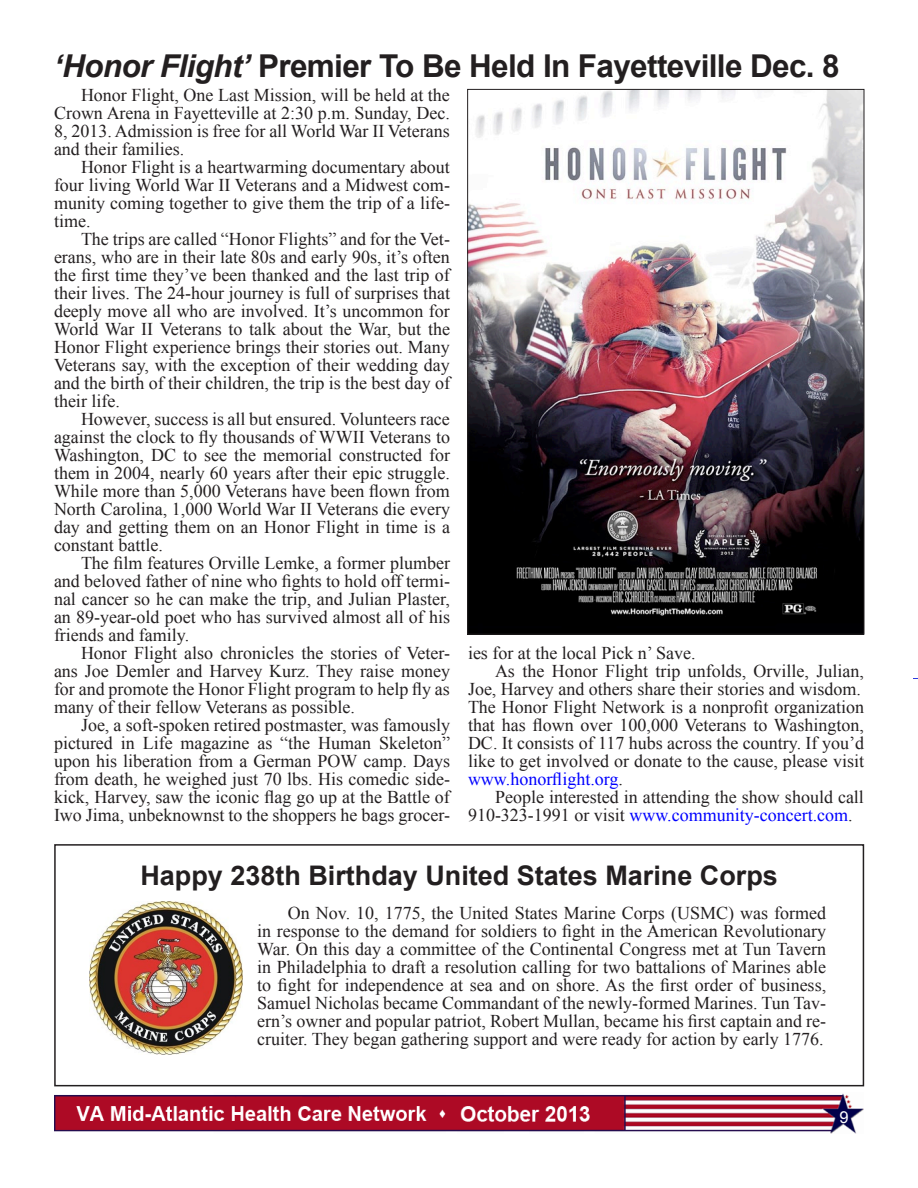
<style>
.page{position:relative;width:918px;height:1188px;background:#fff}
.page>*{position:absolute;margin:0;border:0;box-sizing:border-box;transform-origin:0 0}
.t1{font:700 31.5px "Arial";letter-spacing:-.02em;color:#231f20}
.t2{font:700 27px "Arial";color:#231f20}
.t3{font:18px/18px "Times New Roman";color:#231f20;text-align:justify}
.t4{font:16.5px "Arial";color:#fff}
.s1{font-style:italic}
.s2{color:#00f}
</style>
<div class="page">
<img style="left:54px;top:1093px;width:810px;height:41px">
<img style="left:469px;top:91px;width:393px;height:541px">
<div style="left:54px;top:844px;width:810px;height:242px;border:2px solid #231f20"></div>
<img style="left:90px;top:901px;width:153px;height:153px">
<p class="t1" style="left:54px;top:45px;width:787px"><span class="s1">‘Honor Flight’</span> Premier To Be Held In Fayetteville Dec. 8</p>
<p class="t3" style="left:54px;top:85px;width:397px;text-indent:27px">Honor Flight, One Last Mission, will be held at the Crown Arena in Fayetteville at 2:30 p.m. Sunday, Dec.<br>8, 2013. Admission is free for all World War II Veterans and their families.</p>
<p class="t3" style="left:54px;top:157px;width:398px;text-indent:27px">Honor Flight is a heartwarming documentary about four living World War II Veterans and a Midwest com&shy;munity coming together to give them the trip of a life&shy;time.</p>
<p class="t3" style="left:54px;top:229px;width:398px;text-indent:27px">The trips are called “Honor Flights” and for the Vet&shy;erans, who are in their late 80s and early 90s, it’s often the first time they’ve been thanked and the last trip of their lives. The 24-hour journey is full of surprises that deeply move all who are involved. It’s uncommon for World War II Veterans to talk about the War, but the Honor Flight experience brings their stories out. Many Veterans say, with the exception of their wedding day and the birth of their children, the trip is the best day of their life.</p>
<p class="t3" style="left:54px;top:409px;width:398px;text-indent:27px">However, success is all but ensured. Volunteers race against the clock to fly thousands of WWII Veterans to Washington, DC to see the memorial constructed for them in 2004, nearly 60 years after their epic struggle.<br>While more than 5,000 Veterans have been flown from North Carolina, 1,000 World War II Veterans die every day and getting them on an Honor Flight in time is a constant battle.</p>
<p class="t3" style="left:54px;top:553px;width:398px;text-indent:27px">The film features Orville Lemke, a former plumber and beloved father of nine who fights to hold off termi&shy;nal cancer so he can make the trip, and Julian Plaster, an 89-year-old poet who has survived almost all of his friends and family.</p>
<p class="t3" style="left:54px;top:643px;width:398px;text-indent:27px">Honor Flight also chronicles the stories of Veter&shy;ans Joe Demler and Harvey Kurz. They raise money for and promote the Honor Flight program to help fly as many of their fellow Veterans as possible.</p>
<p class="t3" style="left:54px;top:715px;width:398px;text-indent:27px">Joe, a soft-spoken retired postmaster, was famously pictured in Life magazine as “the Human Skeleton” upon his liberation from a German POW camp. Days from death, he weighed just 70 lbs. His comedic side&shy;kick, Harvey, saw the iconic flag go up at the Battle of Iwo Jima, unbeknownst to the shoppers he bags grocer-</p>
<p class="t3" style="left:468px;top:643px;width:229px">ies for at the local Pick n’ Save.</p>
<p class="t3" style="left:468px;top:661px;width:398px;text-align:left;text-indent:27px">As the Honor Flight trip unfolds, Orville, Julian, Joe, Harvey and others share their stories and wisdom.<br>The Honor Flight Network is a nonprofit organization that has flown over 100,000 Veterans to Washington, DC. It consists of 117 hubs across the country. If you’d like to get involved or donate to the cause, please visit <span class="s2">www.honorflight.org</span>.</p>
<p class="t3" style="left:468px;top:787px;width:397px;text-indent:27px">People interested in attending the show should call<br>910-323-1991 or visit <span class="s2">www.community-concert.com</span>.</p>
<p class="t2" style="left:140px;top:858px;width:639px">Happy 238th Birthday United States Marine Corps</p>
<p class="t3" style="left:257px;top:904px;width:570px;text-indent:31px">On Nov. 10, 1775, the United States Marine Corps (USMC) was formed in response to the demand for soldiers to fight in the American Revolutionary War. On this day a committee of the Continental Congress met at Tun Tavern in Philadelphia to draft a resolution calling for two battalions of Marines able to fight for independence at sea and on shore. As the first order of business, Samuel Nicholas became Commandant of the newly-formed Marines. Tun Tav&shy;ern’s owner and popular patriot, Robert Mullan, became his first captain and re&shy;cruiter. They began gathering support and were ready for action by early 1776.</p>
<p class="t4" style="left:839px;top:1106px;width:11px">9</p>
</div>
